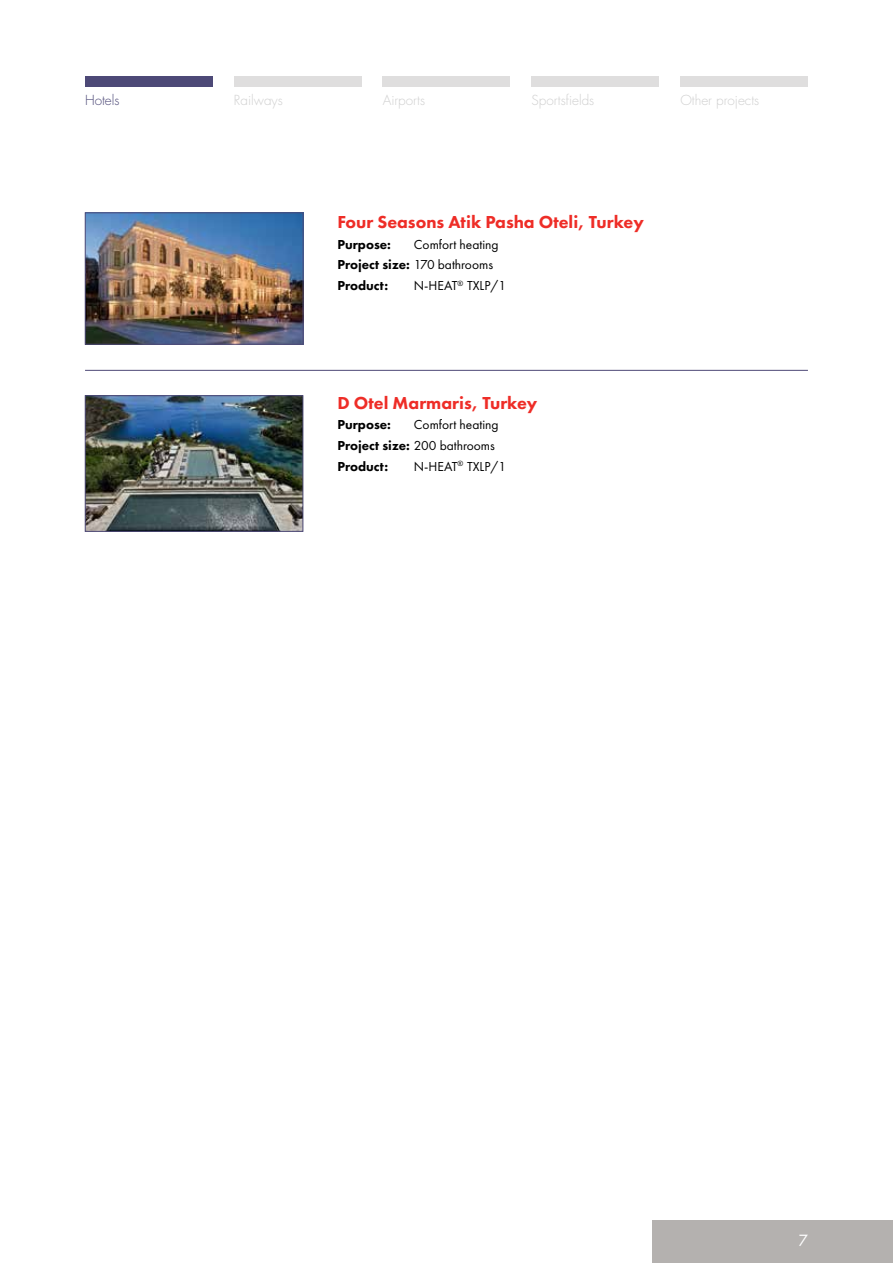
<style>
.page{position:relative;width:893px;height:1263px;background:#fff}
.page>*{position:absolute;margin:0;border:0;box-sizing:border-box;transform-origin:0 0}
.t1{font:18px "Futura PT Heavy";color:#ee2d27}
.t2{font:15px "Futura Std";color:#fff}
.t3{font:13.5px/20.7px "Futura PT Heavy";color:#000}
.t4{font:13.5px "Futura PT Book";color:#000}
.t5{font:300 13.5px "Futura Std";color:#cfcfcf}
.t6{font:300 13.5px "Futura Std";color:#4d4977}
.s1{font-family:"Futura PT Book"}
</style>
<div class="page">
<div style="left:653px;top:1220px;width:240px;height:43px;background:#b4b1af"></div>
<hr style="left:85px;top:370px;width:723px;height:1px;background:#4d4977">
<img style="left:87px;top:215px;width:214px;height:127px">
<div style="left:85px;top:213px;width:218px;height:131px;border:1px solid #4d4977"></div>
<img style="left:87px;top:397px;width:214px;height:132px">
<div style="left:85px;top:395px;width:218px;height:136px;border:1px solid #4d4977"></div>
<div style="left:85px;top:77px;width:128px;height:10px;background:#4d4977"></div>
<div style="left:234px;top:77px;width:127px;height:10px;background:#dfdede"></div>
<div style="left:383px;top:77px;width:127px;height:10px;background:#dfdede"></div>
<div style="left:531px;top:77px;width:128px;height:10px;background:#dfdede"></div>
<div style="left:680px;top:77px;width:128px;height:10px;background:#dfdede"></div>
<p class="t6" style="left:85px;top:92px;width:36px">Hotels</p>
<p class="t5" style="left:234px;top:92px;width:50px">Railways</p>
<p class="t5" style="left:383px;top:92px;width:44px">Airports</p>
<p class="t5" style="left:532px;top:92px;width:64px">Sportsfields</p>
<p class="t5" style="left:680px;top:92px;width:80px">Other projects</p>
<h1 class="t1" style="left:337px;top:210px;width:308px">Four Seasons Atik Pasha Oteli, Turkey</h1>
<p class="t3" style="left:337px;top:233px;width:55px">Purpose:</p>
<p class="t4" style="left:414px;top:236px;width:86px">Comfort heating</p>
<p class="t3" style="left:337px;top:254px;width:157px">Project size: <span class="s1">170 bathrooms<br></span>Product:</p>
<p class="t4" style="left:414px;top:278px;width:94px">N-HEAT<sup>®</sup> TXLP/1</p>
<h1 class="t1" style="left:337px;top:391px;width:202px">D Otel Marmaris, Turkey</h1>
<p class="t3" style="left:337px;top:414px;width:55px">Purpose:</p>
<p class="t4" style="left:414px;top:417px;width:86px">Comfort heating</p>
<p class="t3" style="left:337px;top:435px;width:159px">Project size: <span class="s1">200 bathrooms<br></span>Product:</p>
<p class="t4" style="left:414px;top:458px;width:94px">N-HEAT<sup>®</sup> TXLP/1</p>
<p class="t2" style="left:799px;top:1230px;width:11px">7</p>
</div>
